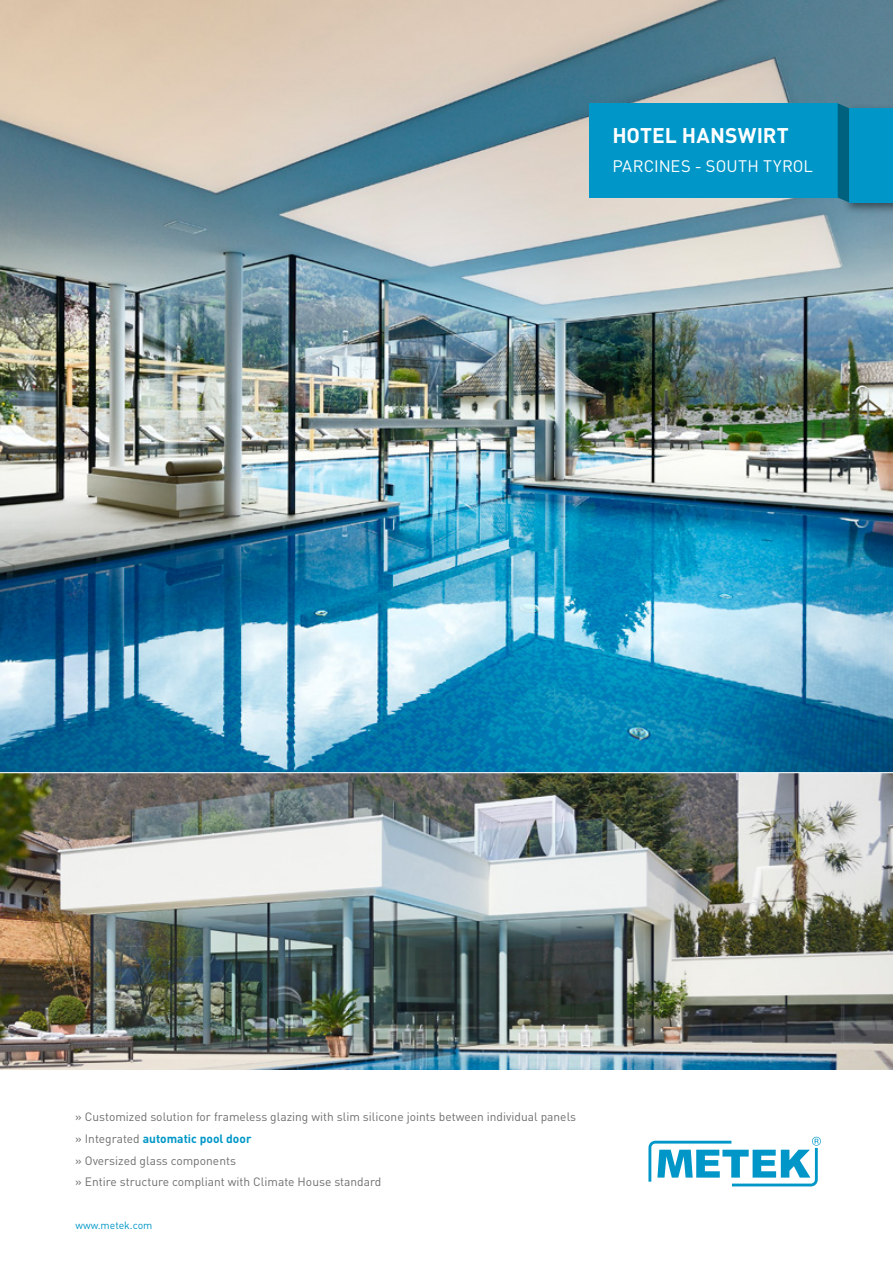
<style>
.page{position:relative;width:893px;height:1263px;background:#fff}
.page>*{position:absolute;margin:0;border:0;box-sizing:border-box;transform-origin:0 0}
.t1{font:700 21px "DIN";letter-spacing:.005em;color:#fff}
.t2{font:16.5px "DIN";letter-spacing:.005em;color:#fff}
.t3{font:12px/21.8px "DIN";color:#6e6e6e}
.t4{font:10.5px "DIN";color:#0097c8}
.s1{font-weight:700;color:#0097c8}
</style>
<div class="page">
<img style="left:0;top:0;width:893px;height:1069px">
<svg style="left:648px;top:1137px;width:173px;height:49px"></svg>
<div style="left:589px;top:103px;width:249px;height:95px;background:#0097c8"></div>
<div style="left:842px;top:104px;width:51px;height:111px;background:#000;opacity:.5"></div>
<div style="left:849px;top:108px;width:44px;height:94px;background:#0097c8"></div>
<svg style="left:838px;top:103px;width:11px;height:99px"></svg>
<hr style="left:0;top:772px;width:893px;height:1px;background:#fff">
<h1 class="t1" style="left:612px;top:122px;width:178px">HOTEL HANSWIRT</h1>
<h2 class="t2" style="left:612px;top:156px;width:202px">PARCINES - SOUTH TYROL</h2>
<p class="t3" style="left:75px;top:1106px;width:502px">» Customized solution for frameless glazing with slim silicone joints between individual panels » Integrated <span class="s1">automatic pool door<br></span>» Oversized glass components<br>» Entire structure compliant with Climate House standard</p>
<p class="t4" style="left:75px;top:1218px;width:79px">www.metek.com</p>
</div>
